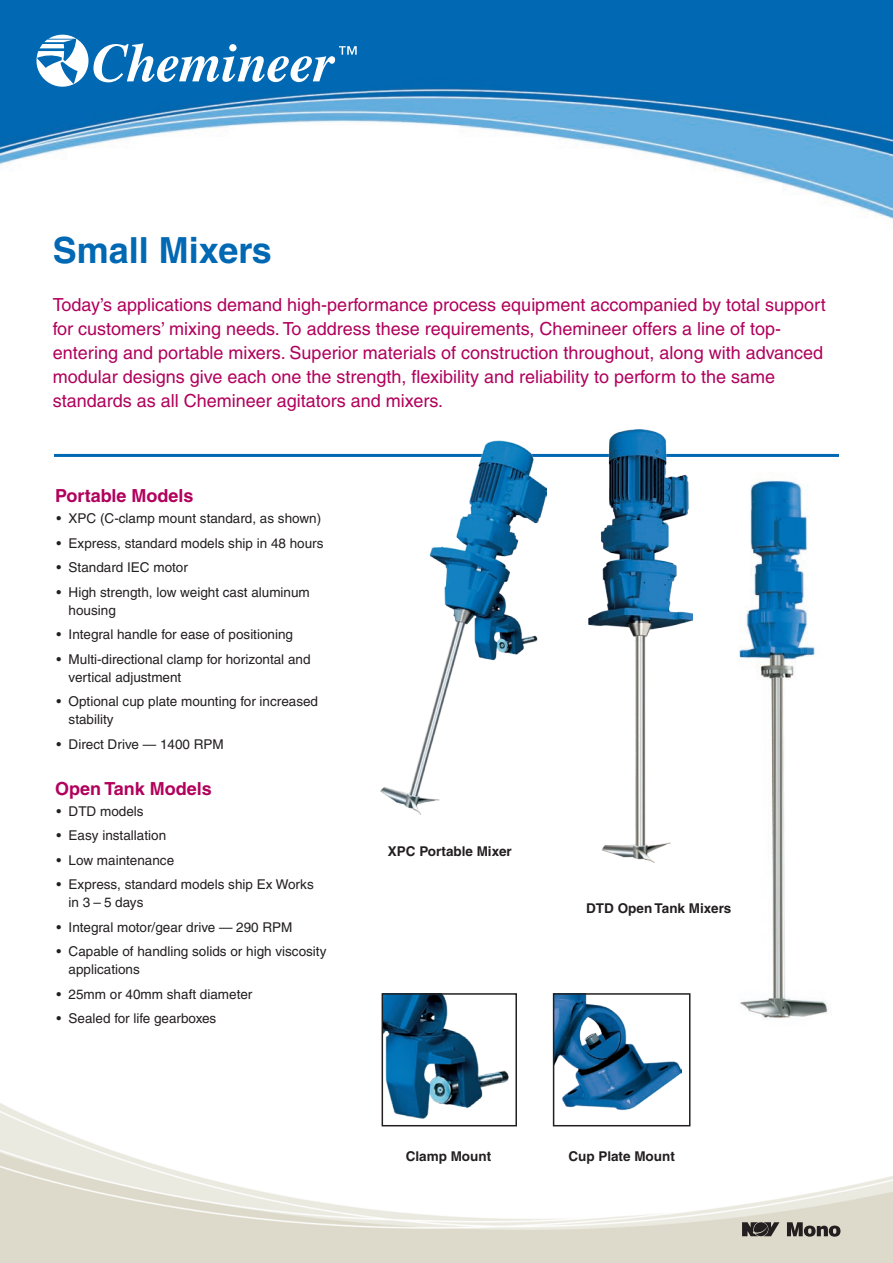
<style>
.page{position:relative;width:893px;height:1263px;background:#fff}
.page>*{position:absolute;margin:0;border:0;box-sizing:border-box;transform-origin:0 0}
.t1{font:700 36px "Helvetica";color:#0168b3}
.t2{font:18px/24px "Helvetica";color:#b1015c}
.t3{font:700 18px "Helvetica";color:#b1015c}
.t4{font:13.5px/18px "Helvetica";color:#231f20}
.t5{font:700 13.5px "Helvetica";color:#231f20}
</style>
<div class="page">
<img style="left:0;top:0;width:893px;height:220px">
<img style="left:0;top:1060px;width:893px;height:203px">
<hr style="left:54px;top:454px;width:785px;height:3px;background:#0168b3">
<svg style="left:742px;top:1222px;width:37px;height:14px"></svg>
<svg style="left:787px;top:1222px;width:53px;height:14px"></svg>
<svg style="left:36px;top:35px;width:321px;height:52px"></svg>
<img style="left:381px;top:441px;width:165px;height:373px">
<img style="left:556px;top:996px;width:125px;height:127px">
<div style="left:553px;top:993px;width:137px;height:133px;border:2px solid #231f20"></div>
<img style="left:385px;top:996px;width:129px;height:127px">
<div style="left:382px;top:993px;width:135px;height:133px;border:2px solid #231f20"></div>
<img style="left:588px;top:429px;width:105px;height:433px">
<img style="left:739px;top:480px;width:89px;height:539px">
<h1 class="t1" style="left:53px;top:228px;width:221px">Small Mixers</h1>
<p class="t2" style="left:53px;top:293px;width:775px">Today’s applications demand high-performance process equipment accompanied by total support for customers’ mixing needs. To address these requirements, Chemineer offers a line of top&shy;entering and portable mixers. Superior materials of construction throughout, along with advanced modular designs give each one the strength, flexibility and reliability to perform to the same standards as all Chemineer agitators and mixers.</p>
<h2 class="t3" style="left:55px;top:485px;width:140px">Portable Models</h2>
<p class="t4" style="left:57px;top:510px;width:266px">• XPC (C-clamp mount standard, as shown)</p>
<p class="t4" style="left:57px;top:534px;width:268px">• Express, standard models ship in 48 hours</p>
<p class="t4" style="left:57px;top:559px;width:133px">• Standard IEC motor</p>
<p class="t4" style="left:69px;top:583px;width:243px;text-indent:-12px">• High strength, low weight cast aluminum housing</p>
<p class="t4" style="left:57px;top:626px;width:238px">• Integral handle for ease of positioning</p>
<p class="t4" style="left:69px;top:650px;width:243px;text-indent:-12px">• Multi-directional clamp for horizontal and vertical adjustment</p>
<p class="t4" style="left:69px;top:692px;width:251px;text-indent:-12px">• Optional cup plate mounting for increased stability</p>
<p class="t4" style="left:57px;top:735px;width:169px">• Direct Drive — 1400 RPM</p>
<h2 class="t3" style="left:55px;top:777px;width:158px">Open Tank Models</h2>
<p class="t4" style="left:57px;top:802px;width:89px">• DTD models</p>
<p class="t4" style="left:57px;top:826px;width:111px">• Easy installation</p>
<p class="t4" style="left:57px;top:851px;width:119px">• Low maintenance</p>
<p class="t4" style="left:69px;top:875px;width:247px;text-indent:-12px">• Express, standard models ship Ex Works in 3 – 5 days</p>
<p class="t4" style="left:57px;top:918px;width:237px">• Integral motor/gear drive — 290 RPM</p>
<p class="t4" style="left:69px;top:942px;width:259px;text-indent:-12px">• Capable of handling solids or high viscosity applications</p>
<p class="t4" style="left:57px;top:985px;width:197px">• 25mm or 40mm shaft diameter</p>
<p class="t4" style="left:57px;top:1009px;width:161px">• Sealed for life gearboxes</p>
<p class="t5" style="left:388px;top:843px;width:125px">XPC Portable Mixer</p>
<p class="t5" style="left:586px;top:900px;width:147px">DTD Open Tank Mixers</p>
<p class="t5" style="left:406px;top:1148px;width:87px">Clamp Mount</p>
<p class="t5" style="left:568px;top:1148px;width:108px">Cup Plate Mount</p>
</div>
